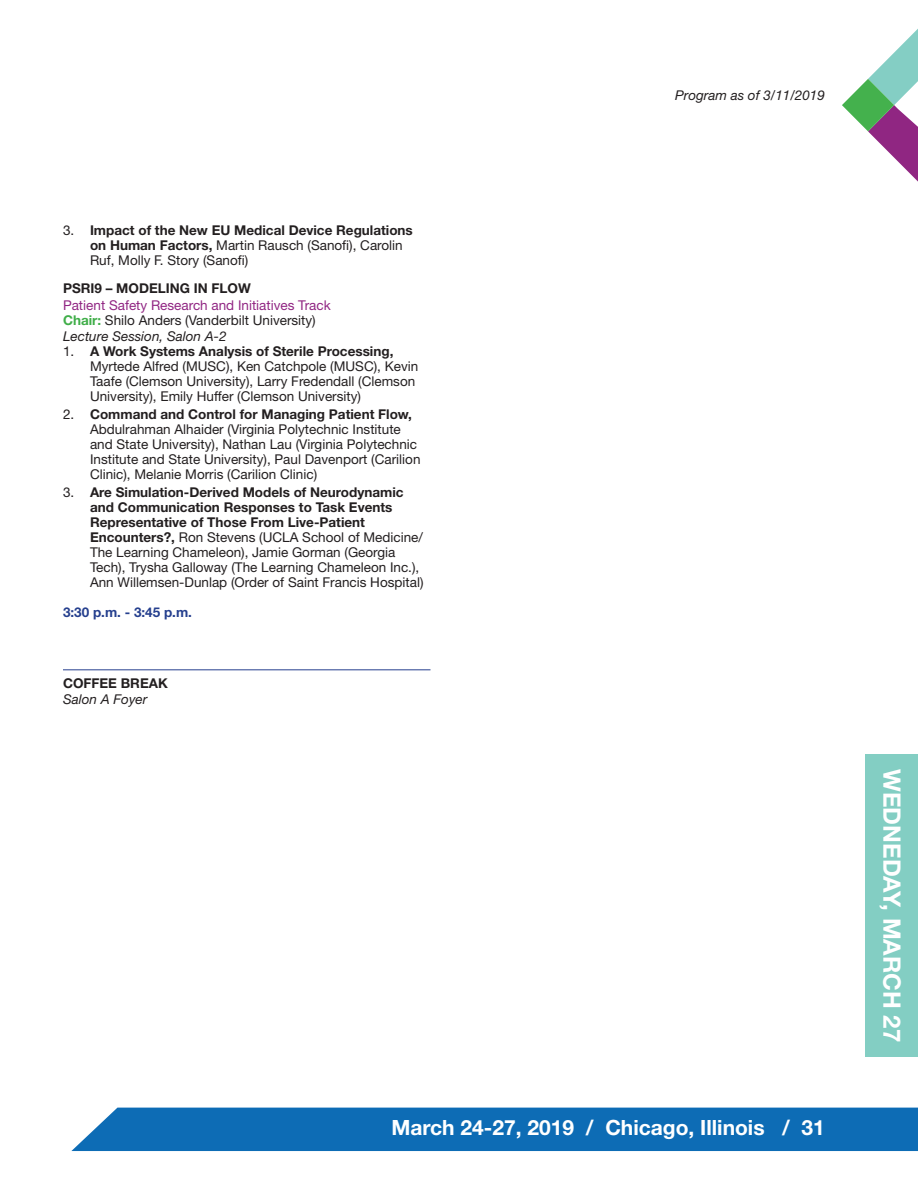
<style>
.page{position:relative;width:918px;height:1188px;background:#fff}
.page>*{position:absolute;margin:0;border:0;box-sizing:border-box;transform-origin:0 0}
.Days{font:700 24px "Helvetica Neue LT Std";color:#fff}
.t1{font:700 21px "Helvetica Neue LT Std";color:#fff}
.t2{font:13.5px/15px "Helvetica Neue LT Std";color:#231f20}
.Session_no_space_bef{font:700 13.5px/15px "Helvetica Neue LT Std";color:#231f20}
.t3{font:13.5px/15px "Helvetica Neue LT Std";color:#912683}
.Track{font:italic 13.5px "Helvetica Neue LT Std";color:#231f20}
.t4{font:700 13.5px "Helvetica Neue LT Std";color:#253f8e}
.Location{font:italic 13.5px "Helvetica Neue LT Std";color:#231f20}
.s1{font-weight:400}
.s2{font-weight:700;color:#40ae49}
.s3{color:#231f20}
.s4{font-weight:700}
</style>
<div class="page">
<div style="left:71px;top:1108px;width:847px;height:43px;background:#0d6cb5"></div>
<svg style="left:842px;top:29px;width:76px;height:153px"></svg>
<div style="left:866px;top:754px;width:52px;height:303px;background:#83cec3"></div>
<hr style="left:63px;top:670px;width:367px;height:1px;background:#253f8e">
<p class="Session_no_space_bef" style="left:90px;top:222px;width:324px;text-indent:-27px"><span class="s1">3.</span> Impact of the New EU Medical Device Regulations on Human Factors, <span class="s1">Martin Rausch (Sanofi), Carolin<br>Ruf, Molly F. Story (Sanofi)</span></p>
<p class="Session_no_space_bef" style="left:63px;top:281px;width:189px">PSRI9 – MODELING IN FLOW</p>
<p class="t3" style="left:63px;top:297px;width:269px">Patient Safety Research and Initiatives Track<br><span class="s2">Chair:</span> <span class="s3">Shilo Anders (Vanderbilt University)</span></p>
<p class="Track" style="left:63px;top:328px;width:165px">Lecture Session, Salon A-2</p>
<p class="t2" style="left:90px;top:344px;width:330px;text-indent:-27px">1. <span class="s4">A Work Systems Analysis of Sterile Processing, </span>Myrtede Alfred (MUSC), Ken Catchpole (MUSC), Kevin Taafe (Clemson University), Larry Fredendall (Clemson University), Emily Huffer (Clemson University)</p>
<p class="t2" style="left:90px;top:407px;width:332px;text-indent:-27px">2. <span class="s4">Command and Control for Managing Patient Flow, </span>Abdulrahman Alhaider (Virginia Polytechnic Institute and State University), Nathan Lau (Virginia Polytechnic Institute and State University), Paul Davenport (Carilion Clinic), Melanie Morris (Carilion Clinic)</p>
<p class="t2" style="left:90px;top:485px;width:335px;text-indent:-27px">3. <span class="s4">Are Simulation-Derived Models of Neurodynamic and Communication Responses to Task Events Representative of Those From Live-Patient Encounters?,</span> Ron Stevens (UCLA School of Medicine/ The Learning Chameleon), Jamie Gorman (Georgia Tech), Trysha Galloway (The Learning Chameleon Inc.), Ann Willemsen-Dunlap (Order of Saint Francis Hospital)</p>
<p class="t4" style="left:63px;top:604px;width:131px">3:30 p.m. - 3:45 p.m.</p>
<p class="Session_no_space_bef" style="left:63px;top:675px;width:106px">COFFEE BREAK</p>
<p class="Location" style="left:63px;top:691px;width:86px">Salon A Foyer</p>
<p class="Track" style="left:675px;top:87px;width:151px">Program as of 3/11/2019</p>
<h2 class="t1" style="left:391px;top:1115px;width:435px">March 24-27, 2019 / Chicago, Illinois / 31</h2>
<p class="Days" style="left:907px;top:769px;width:274px;rotate:90deg">WEDNEDAY, MARCH 27</p>
</div>
